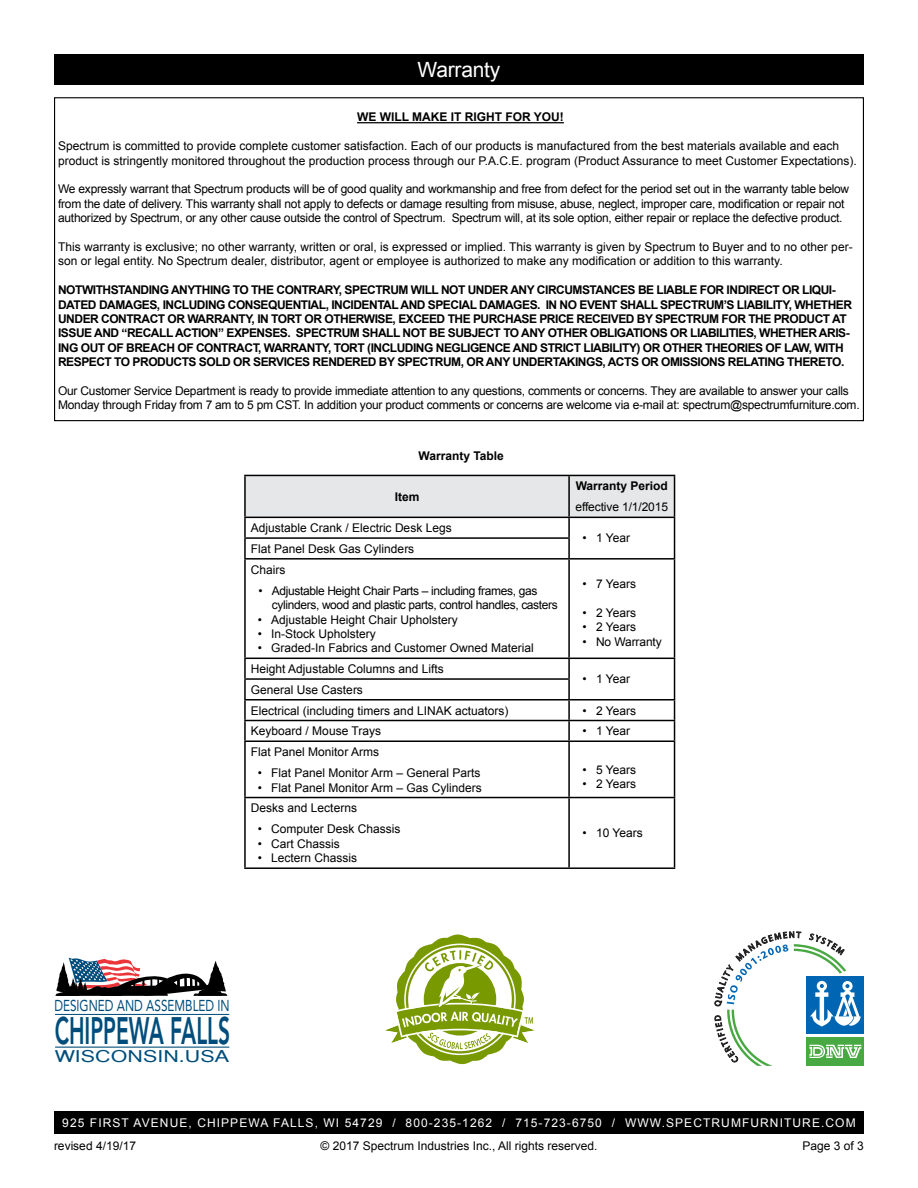
<style>
.page{position:relative;width:918px;height:1188px;background:#fff}
.page>*{position:absolute;margin:0;border:0;box-sizing:border-box;transform-origin:0 0}
.t1{font:800 37.95px "Avenir LT Std";color:#004d7b;scale:.55 1}
.t2{font:21px "Arial";letter-spacing:-.01em;color:#fff}
.t3{font:16.2px "Mangal";color:#004d7b;scale:1.28 1}
.t4{font:15.6px "Avenir LT Std";color:#004d7b;scale:.75 1}
.t5{font:12px/14.4px "Arial";color:#000}
.t6{font:12px/14.4px "Arial";letter-spacing:-.02em;color:#000}
.t7{font:700 12px/14.4px "Arial";letter-spacing:-.04em;color:#000}
.t8{font:12px/14.4px "Arial";letter-spacing:-.03em;color:#000}
.t9{font:12px "Arial";letter-spacing:.09em;color:#fff}
.t10{font:700 12px "Arial";color:#000}
</style>
<div class="page">
<hr style="left:357px;top:122px;width:207px;height:1px;background:#000">
<svg style="left:244px;top:475px;width:431px;height:83px"></svg>
<hr style="left:244px;top:558px;width:325px;height:2px;background:#000">
<hr style="left:244px;top:560px;width:2px;height:98px;background:#000">
<hr style="left:569px;top:558px;width:106px;height:2px;background:#000">
<hr style="left:568px;top:560px;width:2px;height:98px;background:#000">
<hr style="left:674px;top:560px;width:1px;height:98px;background:#000">
<hr style="left:244px;top:658px;width:325px;height:1px;background:#000">
<hr style="left:569px;top:658px;width:106px;height:1px;background:#000">
<hr style="left:244px;top:678px;width:326px;height:2px;background:#000">
<hr style="left:244px;top:699px;width:325px;height:2px;background:#000">
<hr style="left:569px;top:699px;width:106px;height:2px;background:#000">
<hr style="left:244px;top:720px;width:325px;height:1px;background:#000">
<svg style="left:244px;top:659px;width:2px;height:81px"></svg>
<hr style="left:569px;top:720px;width:106px;height:1px;background:#000">
<svg style="left:568px;top:659px;width:2px;height:81px"></svg>
<svg style="left:674px;top:659px;width:1px;height:81px"></svg>
<hr style="left:244px;top:740px;width:325px;height:2px;background:#000">
<hr style="left:244px;top:742px;width:2px;height:55px;background:#000">
<hr style="left:569px;top:740px;width:106px;height:2px;background:#000">
<hr style="left:568px;top:742px;width:2px;height:55px;background:#000">
<hr style="left:674px;top:742px;width:1px;height:55px;background:#000">
<hr style="left:244px;top:797px;width:325px;height:1px;background:#000">
<hr style="left:244px;top:798px;width:2px;height:69px;background:#000">
<hr style="left:569px;top:797px;width:106px;height:1px;background:#000">
<hr style="left:568px;top:798px;width:2px;height:69px;background:#000">
<hr style="left:674px;top:798px;width:1px;height:69px;background:#000">
<hr style="left:244px;top:867px;width:325px;height:2px;background:#000">
<hr style="left:569px;top:867px;width:106px;height:2px;background:#000">
<div style="left:54px;top:54px;width:810px;height:30px;background:#000"></div>
<svg style="left:414px;top:84px;width:91px;height:1px"></svg>
<div style="left:59px;top:1111px;width:799px;height:23px;background:#000"></div>
<div style="left:806px;top:976px;width:58px;height:58px;background:#0066b3"></div>
<div style="left:806px;top:1038px;width:58px;height:28px;background:#48a842"></div>
<svg style="left:385px;top:934px;width:150px;height:131px"></svg>
<hr style="left:55px;top:1014px;width:174px;height:1px;background:#004d7b">
<hr style="left:55px;top:1047px;width:174px;height:1px;background:#004d7b">
<svg style="left:55px;top:958px;width:173px;height:38px"></svg>
<svg style="left:714px;top:931px;width:148px;height:135px"></svg>
<h2 class="t2" style="left:418px;top:56px;width:84px">Warranty</h2>
<p class="t10" style="left:357px;top:109px;width:208px">WE WILL MAKE IT RIGHT FOR YOU!</p>
<p class="t5" style="left:58px;top:139px;width:800px">Spectrum is committed to provide complete customer satisfaction. Each of our products is manufactured from the best materials available and each product is stringently monitored throughout the production process through our P.A.C.E. program (Product Assurance to meet Customer Expectations).</p>
<p class="t6" style="left:58px;top:182px;width:793px">We expressly warrant that Spectrum products will be of good quality and workmanship and free from defect for the period set out in the warranty table below from the date of delivery. This warranty shall not apply to defects or damage resulting from misuse, abuse, neglect, improper care, modification or repair not authorized by Spectrum, or any other cause outside the control of Spectrum. Spectrum will, at its sole option, either repair or replace the defective product.</p>
<p class="t5" style="left:58px;top:240px;width:796px">This warranty is exclusive; no other warranty, written or oral, is expressed or implied. This warranty is given by Spectrum to Buyer and to no other per&shy;son or legal entity. No Spectrum dealer, distributor, agent or employee is authorized to make any modification or addition to this warranty.</p>
<p class="t7" style="left:58px;top:283px;width:796px">NOTWITHSTANDING ANYTHING TO THE CONTRARY, SPECTRUM WILL NOT UNDER ANY CIRCUMSTANCES BE LIABLE FOR INDIRECT OR LIQUI-DATED DAMAGES, INCLUDING CONSEQUENTIAL, INCIDENTAL AND SPECIAL DAMAGES. IN NO EVENT SHALL SPECTRUM’S LIABILITY, WHETHER UNDER CONTRACT OR WARRANTY, IN TORT OR OTHERWISE, EXCEED THE PURCHASE PRICE RECEIVED BY SPECTRUM FOR THE PRODUCT AT ISSUE AND “RECALL ACTION” EXPENSES. SPECTRUM SHALL NOT BE SUBJECT TO ANY OTHER OBLIGATIONS OR LIABILITIES, WHETHER ARIS-ING OUT OF BREACH OF CONTRACT, WARRANTY, TORT (INCLUDING NEGLIGENCE AND STRICT LIABILITY) OR OTHER THEORIES OF LAW, WITH RESPECT TO PRODUCTS SOLD OR SERVICES RENDERED BY SPECTRUM, OR ANY UNDERTAKINGS, ACTS OR OMISSIONS RELATING THERETO.</p>
<p class="t6" style="left:58px;top:384px;width:803px">Our Customer Service Department is ready to provide immediate attention to any questions, comments or concerns. They are available to answer your calls<br>Monday through Friday from 7 am to 5 pm CST. In addition your product comments or concerns are welcome via e-mail at: spectrum@spectrumfurniture.com.</p>
<p class="t10" style="left:419px;top:448px;width:87px">Warranty Table</p>
<p class="t7" style="left:395px;top:490px;width:26px">Item</p>
<p class="t5" style="left:251px;top:521px;width:202px">Adjustable Crank / Electric Desk Legs</p>
<p class="t5" style="left:251px;top:538px;width:165px;line-height:20.7px">Flat Panel Desk Gas Cylinders<br>Chairs</p>
<p class="t8" style="left:272px;top:583px;width:287px;text-indent:-14px">• Adjustable Height Chair Parts – including frames, gas cylinders, wood and plastic parts, control handles, casters</p>
<p class="t5" style="left:258px;top:612px;width:202px">• Adjustable Height Chair Upholstery</p>
<p class="t5" style="left:258px;top:627px;width:120px">• In-Stock Upholstery</p>
<p class="t5" style="left:258px;top:641px;width:278px">• Graded-In Fabrics and Customer Owned Material</p>
<p class="t5" style="left:251px;top:662px;width:194px">Height Adjustable Columns and Lifts</p>
<p class="t5" style="left:251px;top:679px;width:259px;line-height:20.7px">General Use Casters<br>Electrical (including timers and LINAK actuators)</p>
<p class="t10" style="left:576px;top:478px;width:94px">Warranty Period</p>
<p class="t5" style="left:576px;top:500px;width:94px">effective 1/1/2015</p>
<p class="t5" style="left:583px;top:531px;width:49px">• 1 Year</p>
<p class="t5" style="left:583px;top:577px;width:55px">• 7 Years</p>
<p class="t5" style="left:583px;top:605px;width:55px">• 2 Years</p>
<p class="t5" style="left:583px;top:620px;width:55px">• 2 Years</p>
<p class="t5" style="left:583px;top:634px;width:81px">• No Warranty</p>
<p class="t5" style="left:583px;top:672px;width:49px">• 1 Year</p>
<p class="t5" style="left:583px;top:703px;width:55px">• 2 Years</p>
<p class="t5" style="left:251px;top:724px;width:132px">Keyboard / Mouse Trays</p>
<p class="t5" style="left:583px;top:724px;width:49px">• 1 Year</p>
<p class="t5" style="left:251px;top:745px;width:130px">Flat Panel Monitor Arms</p>
<p class="t5" style="left:258px;top:766px;width:224px">• Flat Panel Monitor Arm – General Parts</p>
<p class="t5" style="left:258px;top:780px;width:226px">• Flat Panel Monitor Arm – Gas Cylinders</p>
<p class="t5" style="left:583px;top:762px;width:55px">• 5 Years</p>
<p class="t5" style="left:583px;top:777px;width:55px">• 2 Years</p>
<p class="t5" style="left:251px;top:801px;width:108px">Desks and Lecterns</p>
<p class="t5" style="left:258px;top:822px;width:144px">• Computer Desk Chassis</p>
<p class="t5" style="left:258px;top:837px;width:84px">• Cart Chassis</p>
<p class="t5" style="left:258px;top:851px;width:101px">• Lectern Chassis</p>
<h3 class="t4" style="left:54px;top:996px;width:235px">DESIGNED AND ASSEMBLED IN</h3>
<h1 class="t1" style="left:55px;top:1009px;width:321px">CHIPPEWA FALLS</h1>
<h3 class="t3" style="left:55px;top:1047px;width:138px">WISCONSIN.USA</h3>
<p class="t5" style="left:583px;top:826px;width:62px">• 10 Years</p>
<p class="t9" style="left:62px;top:1115px;width:795px">925 FIRST AVENUE, CHIPPEWA FALLS, WI 54729 / 800-235-1262 / 715-723-6750 / WWW.SPECTRUMFURNITURE.COM</p>
<p class="t5" style="left:321px;top:1139px;width:278px">© 2017 Spectrum Industries Inc., All rights reserved.</p>
<p class="t5" style="left:54px;top:1139px;width:84px">revised 4/19/17</p>
<p class="t5" style="left:803px;top:1139px;width:63px">Page 3 of 3</p>
</div>
